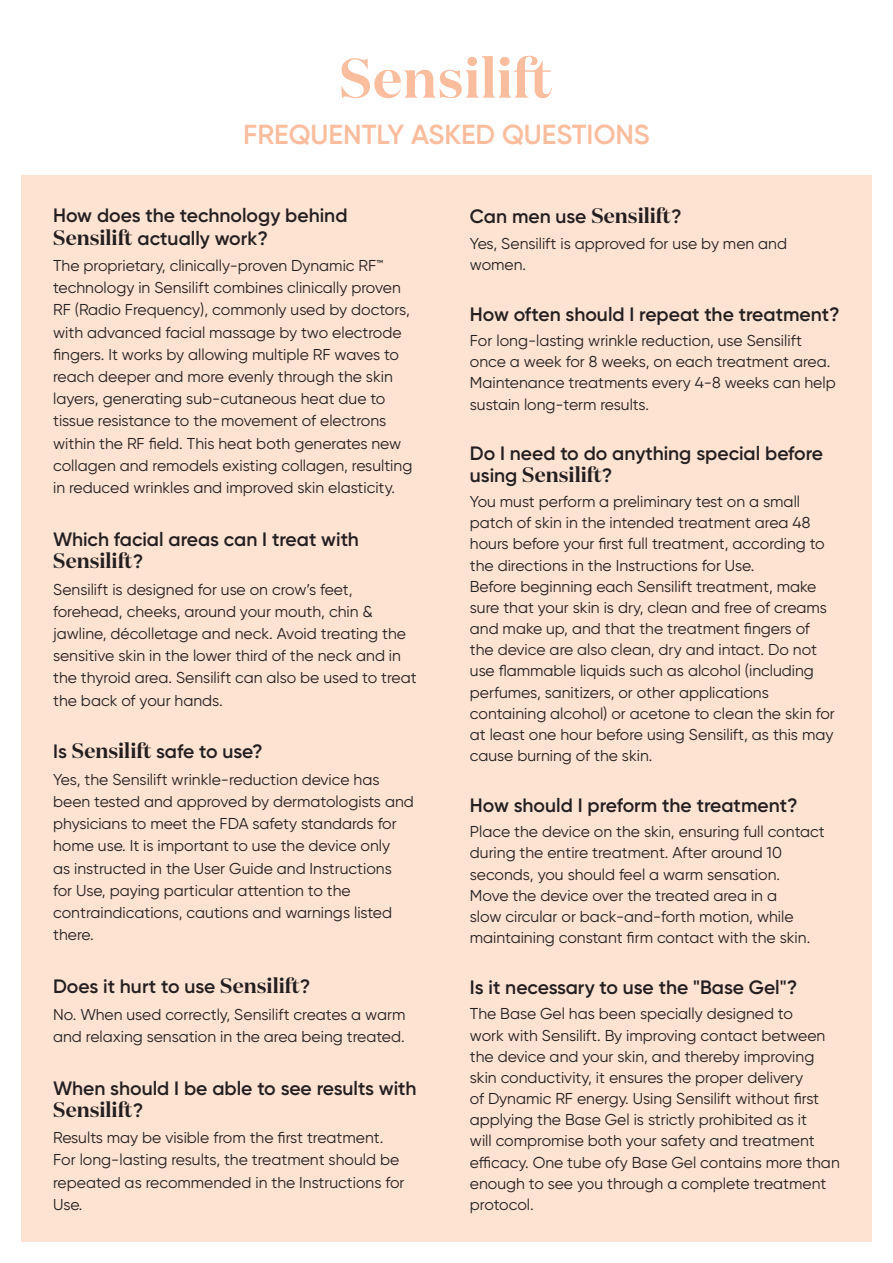
<style>
.page{position:relative;width:893px;height:1263px;background:#fff}
.page>*{position:absolute;margin:0;border:0;box-sizing:border-box;transform-origin:0 0}
.t1{font:600 27.45px "Gilroy";color:#fabd9e}
.t2{font:600 21px "Domaine Display";color:#231f20}
.t3{font:600 19.35px/22.2px "Gilroy";color:#231f20}
.t4{font:15.75px/21.1px "Gilroy";color:#231f20}
.s1{font-family:"Domaine Display";font-size:21px}
.s2{font-family:"Gilroy";font-size:19.35px}
</style>
<div class="page">
<div style="left:21px;top:175px;width:851px;height:1067px;background:#fee2d2"></div>
<svg style="left:341px;top:56px;width:211px;height:42px"></svg>
<h1 class="t1" style="left:243px;top:118px;width:408px">FREQUENTLY ASKED QUESTIONS</h1>
<p class="t3" style="left:53px;top:204px;width:296px">How does the technology behind<br><span class="s1">Sensilift</span> actually work?</p>
<p class="t4" style="left:53px;top:254px;width:361px;line-height:22.2px">The proprietary, clinically-proven Dynamic RFTM technology in Sensilift combines clinically proven RF (Radio Frequency ,) commonly used by doctors, with advanced facial massage by two electrode fingers It. works by allowing multiple RF waves to reach deeper and more evenly through the skin layers, generating sub-cutaneous heat due to tissue resistance to the movement of electrons within the RF field. This heat both generates new collagen and remodels existing collagen, resulting in reduced wrinkles and improved skin elasticity.</p>
<p class="t3" style="left:53px;top:528px;width:307px">Which facial areas can I treat with</p>
<p class="t2" style="left:53px;top:547px;width:92px">Sensilift<span class="s2">?</span></p>
<p class="t4" style="left:53px;top:578px;width:365px;line-height:22.2px">Sensilift is designed for use on crow s’ feet, forehead, cheeks, around your mouth, chin &amp; jawline, décolletage and neck. Avoid treating the sensitive skin in the lower third of the neck and in the thyroid area. Sensilift can also be used to treat the back of your hands.</p>
<p class="t3" style="left:53px;top:740px;width:211px">Is <span class="s1">Sensilift</span> safe to use?</p>
<p class="t4" style="left:53px;top:768px;width:362px;line-height:22.2px">Yes, the Sensilift wrinkle-reduction device has been tested and approved by dermatologists and physicians to meet the FDA safety standards for home use It. is important to use the device only<br>as instructed in the User Guide and Instructions for Use, paying particular attention to the contraindications, cautions and warnings listed there.</p>
<p class="t3" style="left:53px;top:975px;width:259px">Does it hurt to use <span class="s1">Sensilift</span>?</p>
<p class="t4" style="left:53px;top:1003px;width:354px;line-height:22.2px">No. When used correctly, Sensilift creates a warm and relaxing sensation in the area being treated.</p>
<p class="t3" style="left:53px;top:1076px;width:365px">When should I be able to see results with</p>
<p class="t2" style="left:53px;top:1096px;width:92px">Sensilift<span class="s2">?</span></p>
<p class="t4" style="left:53px;top:1126px;width:353px;line-height:22.2px">Results may be visible from the first treatment.<br>For long-lasting results, the treatment should be repeated as recommended in the Instructions for Use.</p>
<p class="t3" style="left:470px;top:205px;width:213px">Can men use <span class="s1">Sensilift</span>?</p>
<p class="t4" style="left:470px;top:232px;width:319px">Yes, Sensilift is approved for use by men and women.</p>
<p class="t3" style="left:470px;top:303px;width:371px">How often should I repeat the treatment?</p>
<p class="t4" style="left:470px;top:330px;width:367px">For long-lasting wrinkle reduction, use Sensilift once a week for 8 weeks, on each treatment area.<br>Maintenance treatments every 4-8 weeks can help sustain long-term results.</p>
<p class="t3" style="left:470px;top:442px;width:355px">Do I need to do anything special before</p>
<p class="t2" style="left:470px;top:461px;width:144px"><span class="s2">using</span> Sensilift<span class="s2">?</span></p>
<p class="t4" style="left:470px;top:491px;width:356px">You must perform a preliminary test on a small patch of skin in the intended treatment area 48 hours before your first full treatment, according to the directions in the Instructions for Use.</p>
<p class="t4" style="left:470px;top:575px;width:366px">Before beginning each Sensilift treatment, make sure that your skin is dry, clean and free of creams and make up, and that the treatment fingers of the device are also clean, dry and intact. Do not use flammable liquids such as alcohol (including perfumes, sanitizers, or other applications containing alcohol) or acetone to clean the skin for at least one hour before using Sensilift, as this may cause burning of the skin.</p>
<p class="t3" style="left:470px;top:794px;width:329px">How should I preform the treatment?</p>
<p class="t4" style="left:470px;top:821px;width:356px">Place the device on the skin, ensuring full contact during the entire treatment. After around 10 seconds, you should feel a warm sensation.</p>
<p class="t4" style="left:470px;top:884px;width:342px">Move the device over the treated area in a slow circular or back-and-forth motion, while maintaining constant firm contact with the skin.</p>
<p class="t3" style="left:470px;top:976px;width:329px">Is it necessary to use the "Base Gel ?"</p>
<p class="t4" style="left:470px;top:1003px;width:371px">The Base Gel has been specially designed to<br>work with Sensilift. By improving contact between the device and your skin, and thereby improving skin conductivity it, ensures the proper delivery<br>of Dynamic RF energy. Using Sensilift without first applying the Base Gel is strictly prohibited as it<br>will compromise both your safety and treatment efficacy. One tube ofy Base Gel contains more than enough to see you through a complete treatment protocol.</p>
</div>
